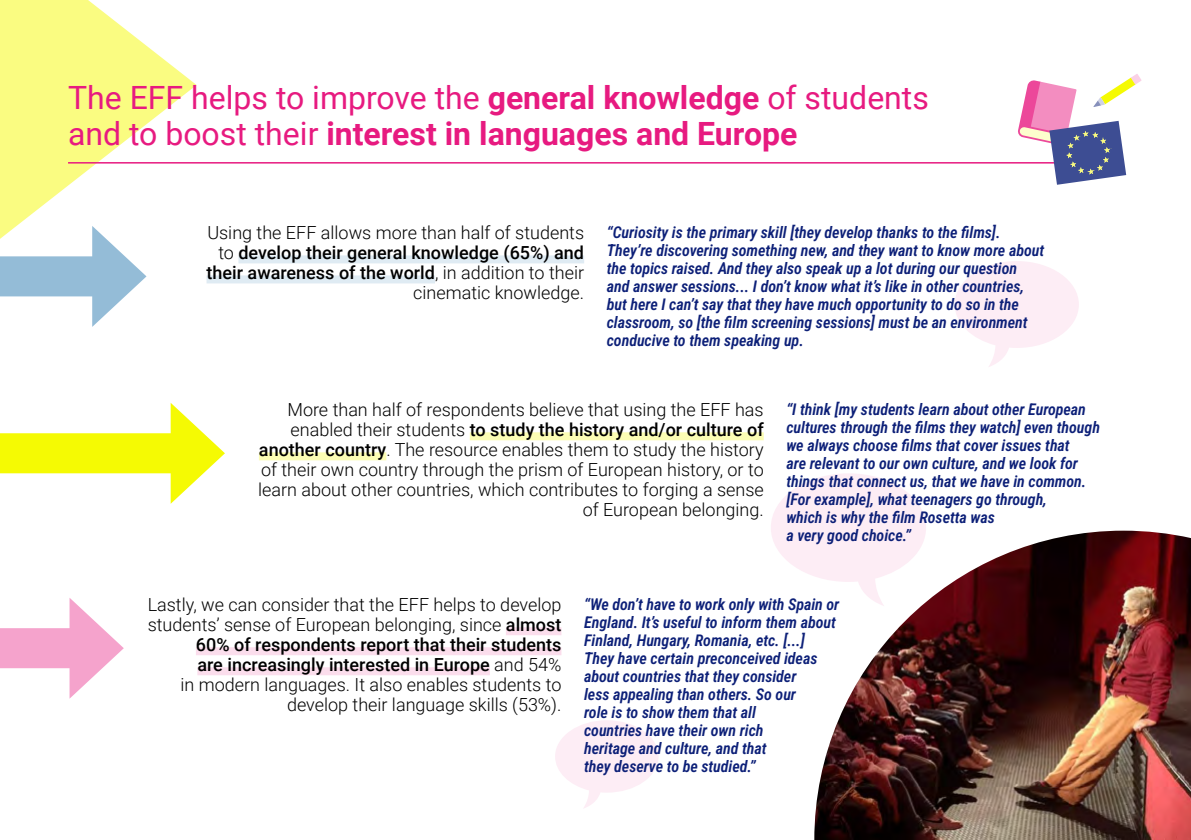
<style>
.page{position:relative;width:1191px;height:840px;background:#fff}
.page>*{position:absolute;margin:0;border:0;box-sizing:border-box;transform-origin:0 0}
.t1{font:32px/36px "Roboto";color:#e71a80}
.t2{font:300 18px/20px "Roboto";color:#000;text-align:right}
.t3{font:italic 600 16px/18px "Roboto Condensed";color:#0d2078}
.s1{font-weight:700}
.s2{font-weight:500}
</style>
<div class="page">
<svg style="left:0;top:0;width:197px;height:239px;fill:#fafc81"></svg>
<svg style="left:955px;top:261px;width:123px;height:106px"></svg>
<svg style="left:771px;top:473px;width:155px;height:103px"></svg>
<svg style="left:555px;top:720px;width:103px;height:88px"></svg>
<hr style="left:68px;top:162px;width:1055px;height:1px;background:#e71a80">
<div style="left:0;top:256px;width:111px;height:40px;background:#94bcd7"></div>
<svg style="left:92px;top:226px;width:54px;height:101px"></svg>
<div style="left:238px;top:255px;width:346px;height:8px;background:#dfebf3"></div>
<div style="left:206px;top:275px;width:229px;height:8px;background:#dfebf3"></div>
<div style="left:0;top:433px;width:190px;height:40px;background:#f5fa03"></div>
<svg style="left:171px;top:403px;width:54px;height:100px"></svg>
<div style="left:470px;top:432px;width:293px;height:8px;background:#fcfdb4"></div>
<div style="left:259px;top:452px;width:127px;height:8px;background:#fcfdb4"></div>
<div style="left:0;top:627px;width:88px;height:40px;background:#f5a3cc"></div>
<svg style="left:70px;top:598px;width:54px;height:100px"></svg>
<div style="left:506px;top:627px;width:55px;height:8px;background:#fbddec"></div>
<div style="left:196px;top:647px;width:365px;height:8px;background:#fbddec"></div>
<div style="left:197px;top:667px;width:293px;height:8px;background:#fbddec"></div>
<img style="left:814px;top:530px;width:377px;height:309px">
<svg style="left:1017px;top:74px;width:124px;height:111px"></svg>
<h1 class="t1" style="left:68px;top:78px;width:862px">The EFF helps to improve the <span class="s1">general knowledge</span> of students and to boost their <span class="s1">interest in languages and Europe</span></h1>
<p class="t2" style="left:206px;top:222px;width:379px">Using the EFF allows more than half of students to <span class="s2">develop their general knowledge (65%) and their awareness of the world</span>, in addition to their cinematic knowledge.</p>
<p class="t3" style="left:607px;top:222px;width:439px">“Curiosity is the primary skill [they develop thanks to the films].<br>They’re discovering something new, and they want to know more about the topics raised. And they also speak up a lot during our question<br>and answer sessions... I don’t know what it’s like in other countries, but here I can’t say that they have much opportunity to do so in the classroom, so [the film screening sessions] must be an environment conducive to them speaking up.</p>
<p class="t2" style="left:258px;top:399px;width:507px">More than half of respondents believe that using the EFF has enabled their students <span class="s2">to study the history and/or culture of another country</span>. The resource enables them to study the history of their own country through the prism of European history, or to learn about other countries, which contributes to forging a sense of European belonging.</p>
<p class="t3" style="left:786px;top:399px;width:315px">“I think [my students learn about other European cultures through the films they watch] even though we always choose films that cover issues that<br>are relevant to our own culture, and we look for things that connect us, that we have in common. [For example], what teenagers go through,<br>which is why the film Rosetta was<br>a very good choice.”</p>
<p class="t2" style="left:148px;top:593px;width:415px">Lastly, we can consider that the EFF helps to develop students’ sense of European belonging, since <span class="s2">almost 60% of respondents report that their students<br>are increasingly interested in Europe</span> and 54%<br>in modern languages. It also enables students to develop their language skills (53%).</p>
<p class="t3" style="left:584px;top:594px;width:257px">“We don’t have to work only with Spain or England. It’s useful to inform them about Finland, Hungary, Romania, etc. [...]<br>They have certain preconceived ideas about countries that they consider<br>less appealing than others. So our<br>role is to show them that all<br>countries have their own rich<br>heritage and culture, and that<br>they deserve to be studied.”</p>
</div>
